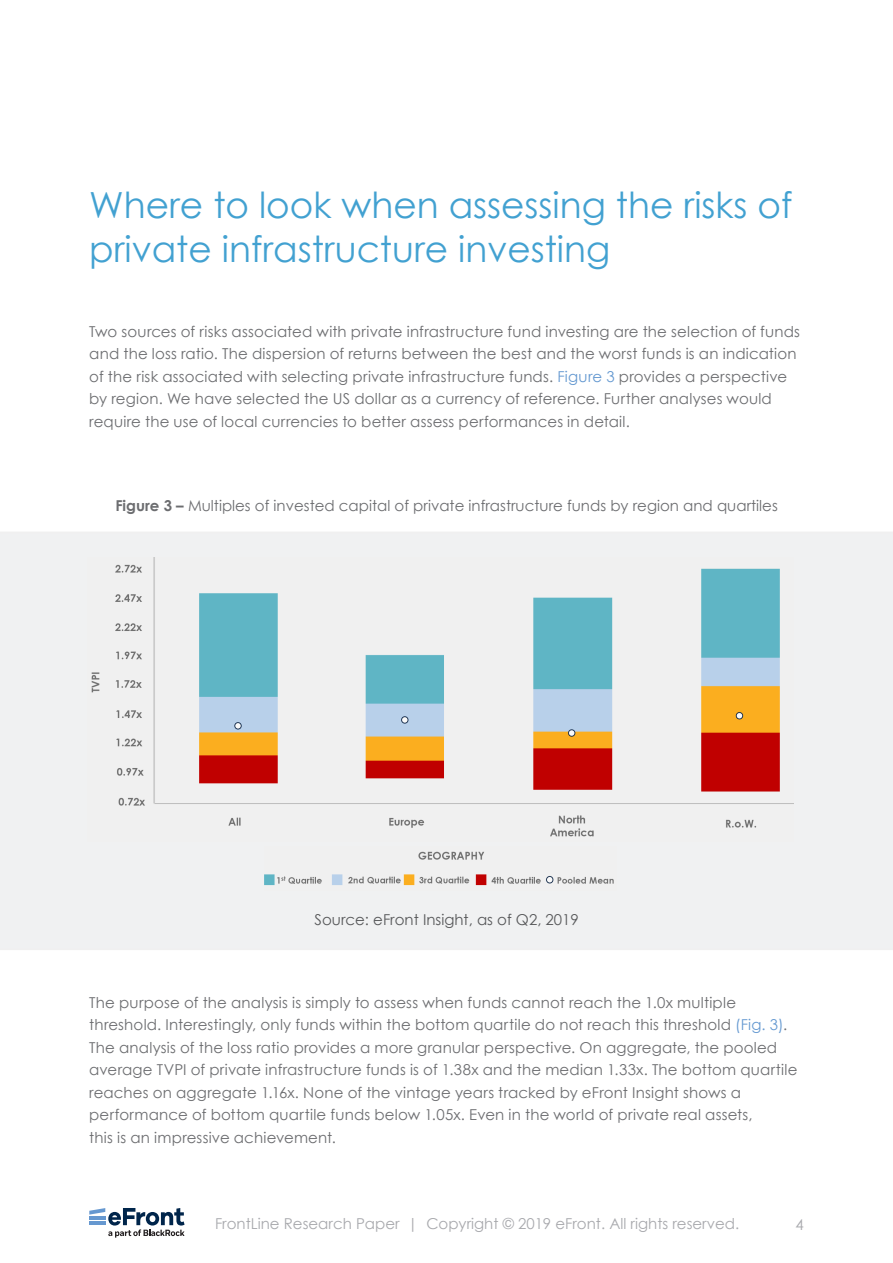
<style>
.page{position:relative;width:893px;height:1263px;background:#fff}
.page>*{position:absolute;margin:0;border:0;box-sizing:border-box;transform-origin:0 0}
.t1{font:36px/43.2px "Century Gothic";color:#42a1d1}
.body{font:15px/22.5px "Century Gothic";letter-spacing:.01em;color:#6c6d70}
.Paragraph_Style_2{font:15px "Century Gothic";color:#6c6d70}
.t2{font:15px "Century Gothic";color:#a8a9ad}
.body-2{font:15px "Century Gothic";color:#57585a}
.s1{color:#6599d1}
.s2{font-weight:700}
</style>
<div class="page">
<svg style="left:89px;top:1208px;width:96px;height:29px"></svg>
<div style="left:0;top:532px;width:893px;height:418px;background:#f0f1f2"></div>
<img style="left:88px;top:557px;width:705px;height:285px">
<img style="left:264px;top:846px;width:352px;height:44px">
<p class="t1" style="left:89px;top:183px;width:705px">Where to look when assessing the risks of private infrastructure investing</p>
<p class="body" style="left:89px;top:320px;width:712px">Two sources of risks associated with private infrastructure fund investing are the selection of funds and the loss ratio. The dispersion of returns between the best and the worst funds is an indication of the risk associated with selecting private infrastructure funds. <span class="s1">Figure 3</span> provides a perspective by region. We have selected the US dollar as a currency of reference. Further analyses would require the use of local currencies to better assess performances in detail.</p>
<p class="Paragraph_Style_2" style="left:115px;top:496px;width:664px"><span class="s2">Figure 3 –</span> Multiples of invested capital of private infrastructure funds by region and quartiles</p>
<p class="body-2" style="left:315px;top:908px;width:266px">Source: eFront Insight, as of Q2, 2019</p>
<p class="body" style="left:89px;top:991px;width:710px">The purpose of the analysis is simply to assess when funds cannot reach the 1.0x multiple threshold. Interestingly, only funds within the bottom quartile do not reach this threshold <span class="s1">(Fig. 3)</span>.<br>The analysis of the loss ratio provides a more granular perspective. On aggregate, the pooled average TVPI of private infrastructure funds is of 1.38x and the median 1.33x. The bottom quartile reaches on aggregate 1.16x. None of the vintage years tracked by eFront Insight shows a performance of bottom quartile funds below 1.05x. Even in the world of private real assets,</p>
<p class="body" style="left:89px;top:1126px;width:248px">this is an impressive achievement.</p>
<p class="t2" style="left:215px;top:1213px;width:526px">FrontLine Research Paper | Copyright © 2019 eFront. All rights reserved.</p>
<p class="t2" style="left:795px;top:1214px;width:10px">4</p>
</div>
